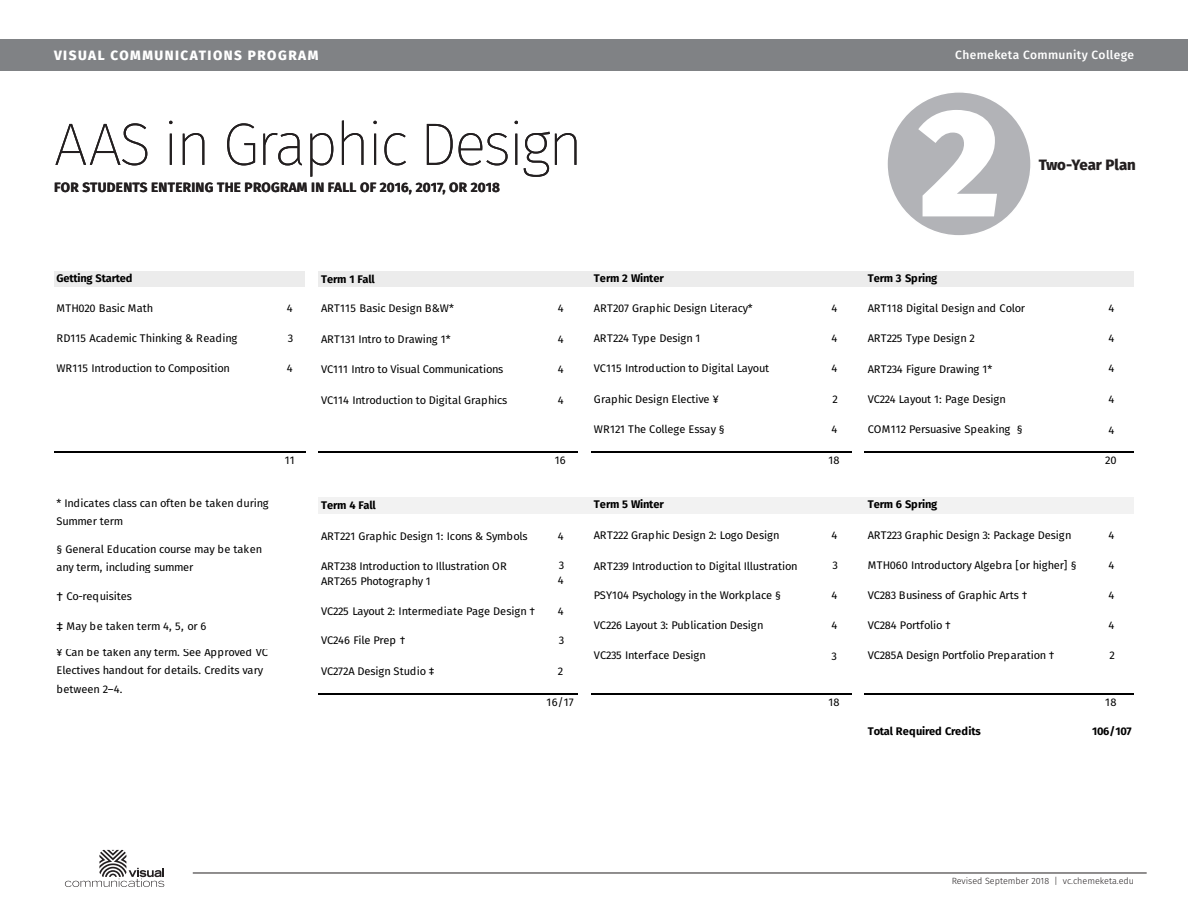
<style>
.page{position:relative;width:1188px;height:918px;background:#fff}
.page>*{position:absolute;margin:0;border:0;box-sizing:border-box;transform-origin:0 0}
.t1{font:800 153px "Fira Sans";color:#fff}
.Page_Title{font:200 60px "Fira Sans";letter-spacing:-.045em;color:#231f20}
.t2{font:800 15px "Fira Sans";color:#231f20}
.Page_Subtitle{font:700 13.5px "Fira Sans";letter-spacing:.02em;color:#231f20}
.t3{font:800 13.5px "Fira Sans";letter-spacing:.11em;color:#fff}
.t4{font:500 12px "Fira Sans";letter-spacing:.03em;color:#fff}
.t5{font:11.1px/18.1px "Fira Sans";letter-spacing:-.01em;color:#000}
.t6{font:700 11.1px "Fira Sans";letter-spacing:-.01em;color:#000}
.t7{font:300 9px "Fira Sans";color:#231f20}
.s1{font-size:13.05px}
</style>
<div class="page">
<div style="left:0;top:39px;width:1188px;height:32px;background:#808285"></div>
<hr style="left:193px;top:873px;width:954px;height:1px;background:#231f20">
<svg style="left:65px;top:850px;width:99px;height:37px"></svg>
<div style="left:887px;top:92px;width:144px;height:144px;background:#b2b3b7;border-radius:50%"></div>
<div style="left:54px;top:272px;width:251px;height:15px;background:#ececec"></div>
<div style="left:318px;top:272px;width:816px;height:15px;background:#ececec"></div>
<div style="left:318px;top:497px;width:816px;height:16px;background:#f2f2f2"></div>
<hr style="left:54px;top:452px;width:251px;height:1px;background:#000">
<hr style="left:318px;top:452px;width:260px;height:1px;background:#000">
<hr style="left:591px;top:452px;width:261px;height:1px;background:#000">
<hr style="left:318px;top:694px;width:260px;height:1px;background:#000">
<hr style="left:591px;top:694px;width:261px;height:1px;background:#000">
<hr style="left:865px;top:452px;width:269px;height:1px;background:#000">
<hr style="left:865px;top:694px;width:269px;height:1px;background:#000">
<p class="t3" style="left:54px;top:44px;width:266px">VISUAL COMMUNICATIONS PROGRAM</p>
<p class="t4" style="left:955px;top:46px;width:180px">Chemeketa Community College</p>
<p class="Page_Title" style="left:54px;top:102px;width:530px">AAS in Graphic Design</p>
<p class="Page_Subtitle" style="left:54px;top:176px;width:447px">FOR STUDENTS ENTERING THE PROGRAM IN FALL OF 2016, 2017, OR 2018</p>
<h1 class="t1" style="left:919px;top:26px;width:83px">2</h1>
<h3 class="t2" style="left:1039px;top:151px;width:99px">Two-Year Plan</h3>
<p class="t6" style="left:56px;top:269px;width:78px">Getting Started</p>
<p class="t6" style="left:321px;top:270px;width:55px">Term 1 Fall</p>
<p class="t6" style="left:594px;top:269px;width:71px">Term 2 Winter</p>
<p class="t6" style="left:868px;top:269px;width:71px">Term 3 Spring</p>
<p class="t5" style="left:56px;top:299px;width:99px">MTH020 Basic Math</p>
<p class="t5" style="left:287px;top:299px;width:7px">4</p>
<p class="t5" style="left:321px;top:299px;width:134px">ART115 Basic Design B&amp;W*</p>
<p class="t5" style="left:558px;top:299px;width:7px">4</p>
<p class="t5" style="left:594px;top:299px;width:160px">ART207 Graphic Design Literacy*</p>
<p class="t5" style="left:832px;top:299px;width:7px">4</p>
<p class="t5" style="left:868px;top:299px;width:159px">ART118 Digital Design and Color</p>
<p class="t5" style="left:1108px;top:299px;width:7px">4</p>
<p class="t5" style="left:56px;top:329px;width:182px">RD115 Academic Thinking &amp; Reading</p>
<p class="t5" style="left:288px;top:329px;width:7px">3</p>
<p class="t5" style="left:321px;top:330px;width:131px">ART131 Intro to Drawing 1*</p>
<p class="t5" style="left:558px;top:330px;width:7px">4</p>
<p class="t5" style="left:594px;top:329px;width:108px">ART224 Type Design 1</p>
<p class="t5" style="left:832px;top:329px;width:7px">4</p>
<p class="t5" style="left:868px;top:329px;width:109px">ART225 Type Design 2</p>
<p class="t5" style="left:1108px;top:329px;width:7px">4</p>
<p class="t5" style="left:56px;top:359px;width:175px">WR115 Introduction to Composition</p>
<p class="t5" style="left:287px;top:359px;width:7px">4</p>
<p class="t5" style="left:321px;top:360px;width:184px">VC111 Intro to Visual Communications</p>
<p class="t5" style="left:558px;top:360px;width:7px">4</p>
<p class="t5" style="left:594px;top:359px;width:177px">VC115 Introduction to Digital Layout</p>
<p class="t5" style="left:832px;top:359px;width:7px">4</p>
<p class="t5" style="left:868px;top:360px;width:126px">ART234 Figure Drawing 1*</p>
<p class="t5" style="left:1108px;top:359px;width:7px">4</p>
<p class="t5" style="left:321px;top:390px;width:188px">VC114 Introduction to Digital Graphics</p>
<p class="t5" style="left:558px;top:390px;width:7px">4</p>
<p class="t5" style="left:594px;top:389px;width:126px">Graphic Design Elective ¥</p>
<p class="t5" style="left:833px;top:389px;width:7px">2</p>
<p class="t5" style="left:868px;top:389px;width:140px">VC224 Layout 1: Page Design</p>
<p class="t5" style="left:1108px;top:389px;width:7px">4</p>
<p class="t5" style="left:594px;top:420px;width:132px">WR121 The College Essay §</p>
<p class="t5" style="left:832px;top:420px;width:7px">4</p>
<p class="t5" style="left:868px;top:420px;width:156px">COM112 Persuasive Speaking §</p>
<p class="t5" style="left:1108px;top:421px;width:7px">4</p>
<p class="t5" style="left:285px;top:451px;width:11px">11</p>
<p class="t5" style="left:555px;top:451px;width:12px">16</p>
<p class="t5" style="left:828px;top:451px;width:13px">18</p>
<p class="t5" style="left:1105px;top:451px;width:13px">20</p>
<p class="t6" style="left:321px;top:496px;width:56px">Term 4 Fall</p>
<p class="t6" style="left:594px;top:495px;width:71px">Term 5 Winter</p>
<p class="t6" style="left:868px;top:495px;width:71px">Term 6 Spring</p>
<p class="t5" style="left:321px;top:526px;width:208px">ART221 Graphic Design 1: Icons &amp; Symbols</p>
<p class="t5" style="left:558px;top:526px;width:7px">4</p>
<p class="t5" style="left:594px;top:525px;width:187px">ART222 Graphic Design 2: Logo Design</p>
<p class="t5" style="left:832px;top:525px;width:7px">4</p>
<p class="t5" style="left:868px;top:525px;width:205px">ART223 Graphic Design 3: Package Design</p>
<p class="t5" style="left:1108px;top:525px;width:7px">4</p>
<p class="t5" style="left:321px;top:556px;width:187px">ART238 Introduction to Illustration OR</p>
<p class="t5" style="left:559px;top:555px;width:7px">3</p>
<p class="t5" style="left:594px;top:556px;width:205px">ART239 Introduction to Digital Illustration</p>
<p class="t5" style="left:833px;top:555px;width:7px">3</p>
<p class="t5" style="left:868px;top:555px;width:211px">MTH060 Introductory Algebra [or higher] §</p>
<p class="t5" style="left:1108px;top:555px;width:7px">4</p>
<p class="t5" style="left:321px;top:572px;width:111px">ART265 Photography 1</p>
<p class="t5" style="left:558px;top:571px;width:7px">4</p>
<p class="t5" style="left:56px;top:587px;width:77px"><span class="s1">†</span> Co-requisites</p>
<p class="t5" style="left:594px;top:586px;width:189px">PSY104 Psychology in the Workplace §</p>
<p class="t5" style="left:832px;top:586px;width:7px">4</p>
<p class="t5" style="left:868px;top:586px;width:161px">VC283 Business of Graphic Arts †</p>
<p class="t5" style="left:1108px;top:586px;width:7px">4</p>
<p class="t5" style="left:321px;top:602px;width:215px">VC225 Layout 2: Intermediate Page Design †</p>
<p class="t5" style="left:558px;top:602px;width:7px">4</p>
<p class="t5" style="left:56px;top:617px;width:151px"><span class="s1">‡</span> May be taken term 4, 5, or 6</p>
<p class="t5" style="left:594px;top:616px;width:171px">VC226 Layout 3: Publication Design</p>
<p class="t5" style="left:832px;top:616px;width:7px">4</p>
<p class="t5" style="left:868px;top:616px;width:85px">VC284 Portfolio †</p>
<p class="t5" style="left:1108px;top:616px;width:7px">4</p>
<p class="t5" style="left:321px;top:631px;width:86px">VC246 File Prep †</p>
<p class="t5" style="left:559px;top:631px;width:7px">3</p>
<p class="t5" style="left:594px;top:646px;width:114px">VC235 Interface Design</p>
<p class="t5" style="left:832px;top:647px;width:7px">3</p>
<p class="t5" style="left:868px;top:646px;width:188px">VC285A Design Portfolio Preparation †</p>
<p class="t5" style="left:1109px;top:646px;width:7px">2</p>
<p class="t5" style="left:321px;top:662px;width:115px">VC272A Design Studio ‡</p>
<p class="t5" style="left:558px;top:662px;width:7px">2</p>
<p class="t5" style="left:547px;top:692px;width:29px">16/17</p>
<p class="t5" style="left:828px;top:692px;width:13px">18</p>
<p class="t5" style="left:1105px;top:692px;width:13px">18</p>
<p class="t6" style="left:868px;top:722px;width:115px">Total Required Credits</p>
<p class="t6" style="left:1092px;top:722px;width:41px">106/107</p>
<p class="t5" style="left:56px;top:494px;width:214px">* Indicates class can often be taken during<br>Summer term</p>
<p class="t5" style="left:56px;top:539px;width:207px">§ General Education course may be taken any term, including summer</p>
<p class="t5" style="left:56px;top:643px;width:213px">¥ Can be taken any term. See Approved VC<br>Electives handout for details. Credits vary between 2–4.</p>
<p class="t7" style="left:952px;top:875px;width:184px">Revised September 2018 | vc.chemeketa.edu</p>
</div>
